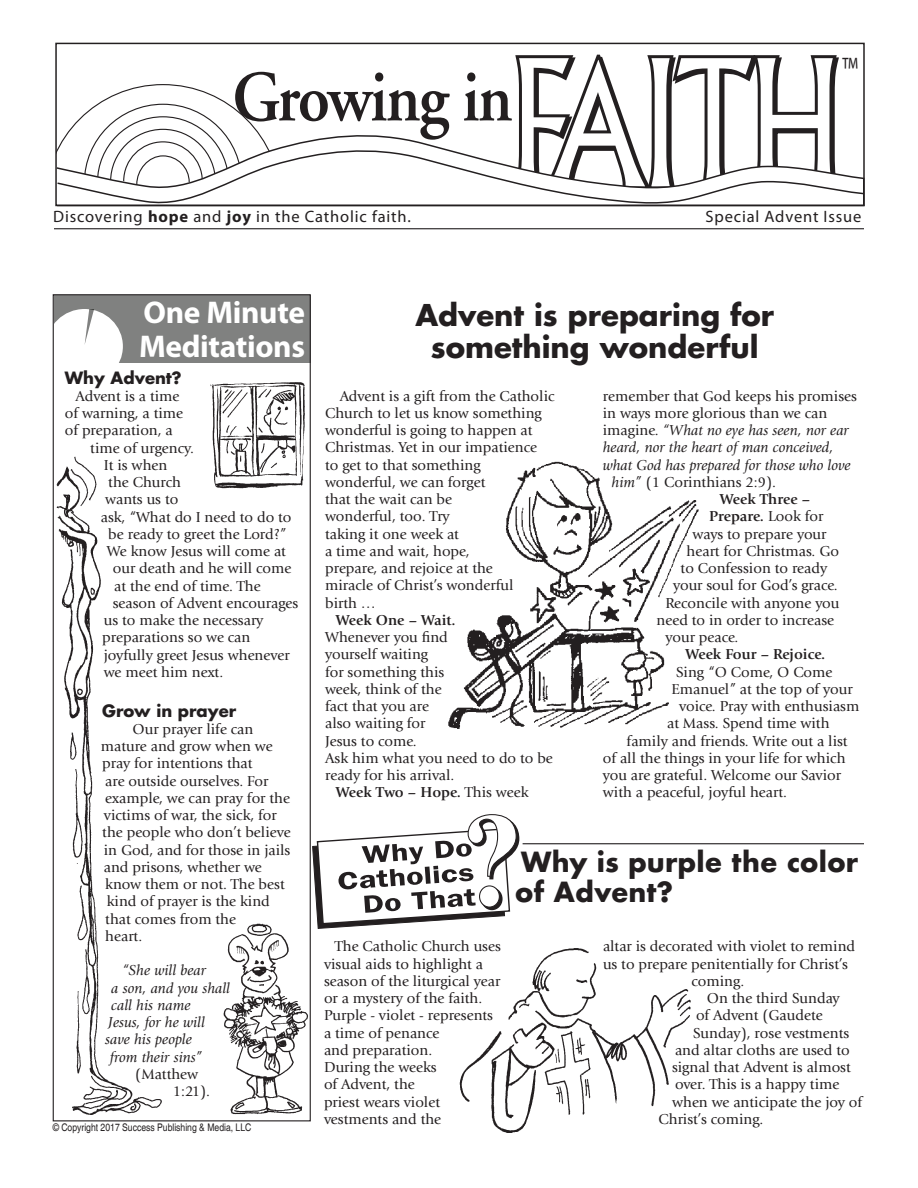
<style>
.page{position:relative;width:918px;height:1188px;background:#fff}
.page>*{position:absolute;margin:0;border:0;box-sizing:border-box;transform-origin:0 0}
.t1{font:175.05px "Albertus";letter-spacing:-.05em;color:#fff;scale:.75 1}
.t2{font:600 71.85px "Adobe Garamond";letter-spacing:-.025em;color:#231f20;scale:.9 1}
.One_Minute_Meditatio{font:700 31.5px/34.5px "Myriad Pro";letter-spacing:-.01em;color:#fff}
.Headline{font:700 29.25px/32.2px "Futura Std";color:#231f20;text-align:center}
.WDCDT{font:700 27px/30px "Futura";color:#231f20}
.t3{font:27px "Myriad";color:#231f20;scale:.75 1}
.Cutline{font:16.5px "Myriad Pro";letter-spacing:.05em;color:#231f20}
.Meditation_headline{font:700 16.5px "Futura Std";color:#231f20}
.t4{font:15px/17.2px "Giovanni Std";color:#231f20}
.t5{font:italic 15px "Giovanni Std";color:#231f20}
.t6{font:700 15px "Giovanni Std";color:#231f20}
.Copyright{font:condensed 10.5px "Helvetica";color:#231f20}
.s1{font-weight:700}
.s2{font-weight:400}
.s3{font-style:normal}
.s4{font-style:italic}
</style>
<div class="page">
<svg style="left:55px;top:42px;width:810px;height:165px"></svg>
<hr style="left:54px;top:228px;width:810px;height:1px;background:#231f20">
<div style="left:54px;top:296px;width:256px;height:67px;background:#808180"></div>
<hr style="left:523px;top:843px;width:341px;height:1px;background:#231f20">
<img style="left:52px;top:443px;width:123px;height:679px">
<svg style="left:312px;top:814px;width:208px;height:115px"></svg>
<div style="left:46px;top:309px;width:77px;height:75px;background:#fff;border-radius:50%"></div>
<svg style="left:85px;top:309px;width:9px;height:34px"></svg>
<img style="left:459px;top:948px;width:232px;height:185px">
<img style="left:448px;top:461px;width:251px;height:268px">
<img style="left:211px;top:370px;width:100px;height:119px">
<img style="left:223px;top:909px;width:87px;height:206px">
<p class="t1" style="left:510px;top:21px;width:444px">FAITH</p>
<p class="t3" style="left:842px;top:53px;width:23px">™</p>
<p class="t2" style="left:232px;top:58px;width:313px">Growing in</p>
<p class="Cutline" style="left:53px;top:206px;width:359px">Discovering <span class="s1">hope</span> and <span class="s1">joy</span> in the Catholic faith.</p>
<p class="Cutline" style="left:706px;top:206px;width:157px">Special Advent Issue</p>
<p class="One_Minute_Meditatio" style="left:139px;top:294px;width:168px">One Minute<br>Meditations</p>
<p class="Meditation_headline" style="left:65px;top:367px;width:118px">Why Advent?</p>
<p class="t4" style="left:76px;top:388px;width:105px">Advent is a time</p>
<p class="t4" style="left:65px;top:405px;width:120px">of warning, a time</p>
<p class="t4" style="left:65px;top:422px;width:110px">of preparation, a</p>
<p class="t4" style="left:90px;top:439px;width:105px">time of urgency.</p>
<p class="t4" style="left:104px;top:457px;width:65px">It is when</p>
<p class="t4" style="left:108px;top:474px;width:74px">the Church</p>
<p class="t4" style="left:105px;top:491px;width:75px">wants us to</p>
<p class="t4" style="left:101px;top:508px;width:192px">ask, “What do I need to do to</p>
<p class="t4" style="left:108px;top:526px;width:180px">be ready to greet the Lord?”</p>
<p class="t4" style="left:107px;top:543px;width:181px">We know Jesus will come at</p>
<p class="t4" style="left:113px;top:560px;width:180px">our death and he will come</p>
<p class="t4" style="left:114px;top:577px;width:148px">at the end of time. The</p>
<p class="t4" style="left:113px;top:595px;width:187px">season of Advent encourages</p>
<p class="t4" style="left:104px;top:612px;width:161px">us to make the necessary</p>
<p class="t4" style="left:102px;top:629px;width:150px">preparations so we can</p>
<p class="t4" style="left:104px;top:646px;width:187px">joyfully greet Jesus whenever</p>
<p class="t4" style="left:104px;top:664px;width:121px">we meet him next.</p>
<p class="Meditation_headline" style="left:102px;top:699px;width:135px">Grow in prayer</p>
<p class="t4" style="left:133px;top:720px;width:122px">Our prayer life can</p>
<p class="t4" style="left:101px;top:738px;width:173px">mature and grow when we</p>
<p class="t4" style="left:102px;top:755px;width:152px">pray for intentions that</p>
<p class="t4" style="left:105px;top:772px;width:165px">are outside ourselves. For</p>
<p class="t4" style="left:105px;top:789px;width:186px">example, we can pray for the</p>
<p class="t4" style="left:104px;top:807px;width:175px">victims of war, the sick, for</p>
<p class="t4" style="left:102px;top:824px;width:190px">the people who don’t believe</p>
<p class="t4" style="left:104px;top:841px;width:188px">in God, and for those in jails</p>
<p class="t4" style="left:104px;top:858px;width:160px">and prisons, whether we</p>
<p class="t4" style="left:105px;top:876px;width:181px">know them or not. The best</p>
<p class="t4" style="left:107px;top:893px;width:165px">kind of prayer is the kind</p>
<p class="t4" style="left:105px;top:910px;width:132px">that comes from the</p>
<p class="t4" style="left:105px;top:927px;width:38px">heart.</p>
<p class="t5" style="left:122px;top:962px;width:85px">“She will bear</p>
<p class="t5" style="left:111px;top:979px;width:120px">a son, and you shall</p>
<p class="t5" style="left:111px;top:997px;width:81px">call his name</p>
<p class="t5" style="left:108px;top:1014px;width:98px">Jesus, for he will</p>
<p class="t5" style="left:105px;top:1031px;width:88px">save his people</p>
<p class="t5" style="left:110px;top:1048px;width:94px">from their sins”</p>
<p class="t4" style="left:135px;top:1065px;width:65px">(Matthew</p>
<p class="t4" style="left:173px;top:1083px;width:39px">1:21).</p>
<p class="Copyright" style="left:53px;top:1122px;width:200px">© Copyright 2017 Success Publishing &amp; Media, LLC</p>
<p class="Headline" style="left:415px;top:298px;width:360px">Advent is preparing for something wonderful</p>
<p class="t4" style="left:325px;top:387px;width:231px;text-indent:15px">Advent is a gift from the Catholic<br>Church to let us know something wonderful is going to happen at<br>Christmas. Yet in our impatience<br>to get to that something wonderful, we can forget<br>that the wait can be<br>wonderful, too. Try<br>taking it one week at<br>a time and wait, hope,<br>prepare, and rejoice at the<br>miracle of Christ’s wonderful<br>birth …</p>
<p class="t4" style="left:325px;top:612px;width:229px;text-indent:11px"><span class="s1">Week One – Wait.<br></span>Whenever you find<br>yourself waiting<br>for something this<br>week, think of the<br>fact that you are<br>also waiting for<br>Jesus to come.<br>Ask him what you need to do to be ready for his arrival.</p>
<p class="t6" style="left:336px;top:784px;width:194px">Week Two – Hope. <span class="s2">This week</span></p>
<p class="t4" style="left:603px;top:387px;width:256px">remember that God keeps his promises</p>
<p class="t4" style="left:603px;top:405px;width:226px">in ways more glorious than we can</p>
<p class="t5" style="left:603px;top:422px;width:248px"><span class="s3">imagine.</span> “What no eye has seen, nor ear</p>
<p class="t5" style="left:603px;top:439px;width:232px">heard, nor the heart of man conceived,</p>
<p class="t5" style="left:603px;top:456px;width:249px">what God has prepared for those who love</p>
<p class="t4" style="left:612px;top:474px;width:166px"><span class="s4">him”</span> (1 Corinthians 2:9).</p>
<p class="t6" style="left:720px;top:491px;width:92px">Week Three –</p>
<p class="t6" style="left:709px;top:508px;width:116px">Prepare. <span class="s2">Look for</span></p>
<p class="t4" style="left:693px;top:525px;width:135px">ways to prepare your</p>
<p class="t4" style="left:687px;top:543px;width:154px">heart for Christmas. Go</p>
<p class="t4" style="left:681px;top:560px;width:148px">to Confession to ready</p>
<p class="t4" style="left:673px;top:577px;width:166px">your soul for God’s grace.</p>
<p class="t4" style="left:666px;top:594px;width:175px">Reconcile with anyone you</p>
<p class="t4" style="left:657px;top:612px;width:179px">need to in order to increase</p>
<p class="t4" style="left:666px;top:629px;width:74px">your peace.</p>
<p class="t6" style="left:685px;top:646px;width:141px">Week Four – Rejoice.</p>
<p class="t4" style="left:676px;top:663px;width:158px">Sing “O Come, O Come</p>
<p class="t4" style="left:672px;top:681px;width:183px">Emanuel” at the top of your</p>
<p class="t4" style="left:679px;top:698px;width:182px">voice. Pray with enthusiasm</p>
<p class="t4" style="left:667px;top:715px;width:164px">at Mass. Spend time with</p>
<p class="t4" style="left:627px;top:732px;width:223px">family and friends. Write out a list</p>
<p class="t4" style="left:603px;top:750px;width:244px">of all the things in your life for which</p>
<p class="t4" style="left:603px;top:767px;width:240px">you are grateful. Welcome our Savior</p>
<p class="t4" style="left:603px;top:784px;width:186px">with a peaceful, joyful heart.</p>
<p class="WDCDT" style="left:515px;top:847px;width:345px">Why is purple the color of Advent?</p>
<p class="t4" style="left:324px;top:938px;width:178px;text-indent:11px">The Catholic Church uses visual aids to highlight a season of the liturgical year or a mystery of the faith.<br>Purple - violet - represents a time of penance<br>and preparation.<br>During the weeks<br>of Advent, the<br>priest wears violet vestments and the</p>
<p class="t4" style="left:603px;top:938px;width:254px">altar is decorated with violet to remind</p>
<p class="t4" style="left:603px;top:955px;width:246px">us to prepare penitentially for Christ’s</p>
<p class="t4" style="left:692px;top:972px;width:54px">coming.</p>
<p class="t4" style="left:707px;top:990px;width:135px">On the third Sunday</p>
<p class="t4" style="left:696px;top:1007px;width:128px">of Advent (Gaudete</p>
<p class="t4" style="left:693px;top:1024px;width:158px">Sunday), rose vestments</p>
<p class="t4" style="left:675px;top:1041px;width:176px">and altar cloths are used to</p>
<p class="t4" style="left:672px;top:1059px;width:180px">signal that Advent is almost</p>
<p class="t4" style="left:675px;top:1076px;width:166px">over. This is a happy time</p>
<p class="t4" style="left:672px;top:1093px;width:192px">when we anticipate the joy of</p>
<p class="t4" style="left:658px;top:1110px;width:106px">Christ’s coming.</p>
</div>
